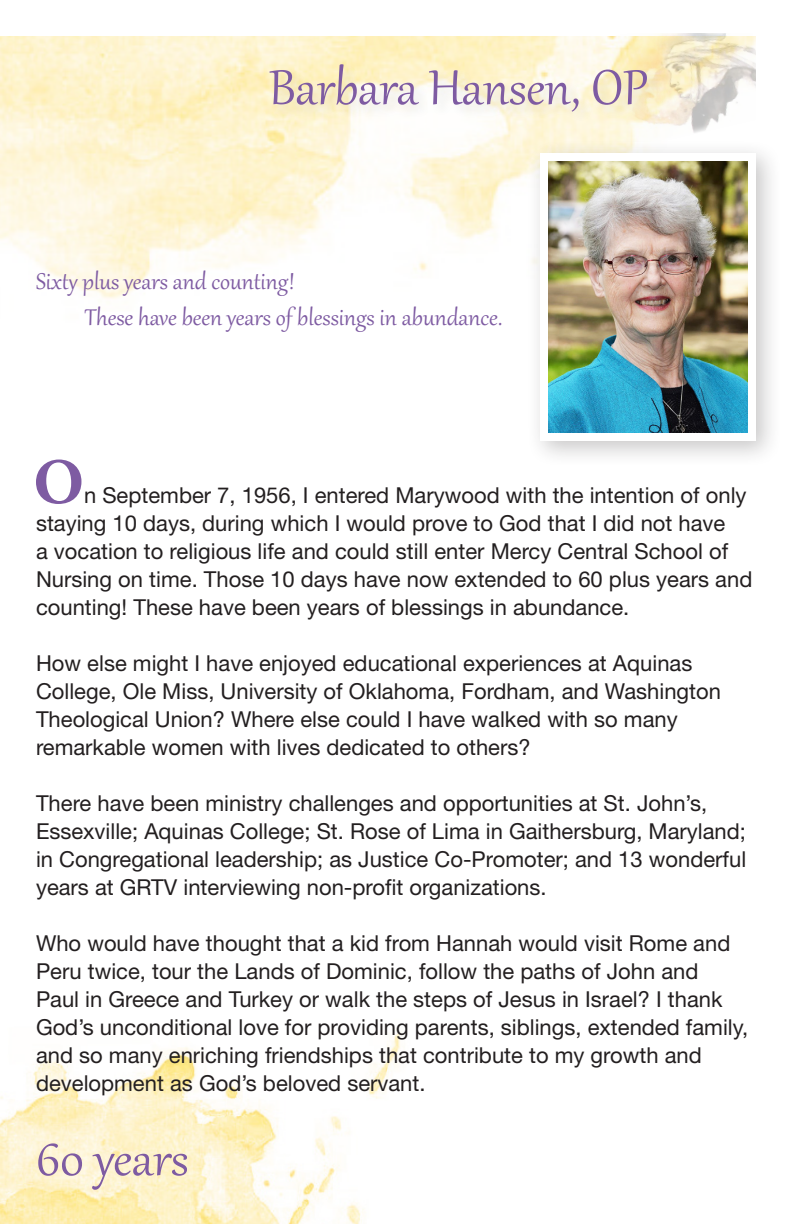
<style>
.page{position:relative;width:792px;height:1224px;background:#fff}
.page>*{position:absolute;margin:0;border:0;box-sizing:border-box;transform-origin:0 0}
.t1{font:700 64.2px "Adobe Garamond Pro";color:#7e5ba2}
.t2{font:60px "Gabriola";color:#7e5ba2}
.t3{font:28px "Gabriola";color:#7e5ba2}
.t4{font:22px/28px "Helvetica Neue LT Std";color:#231f20}
</style>
<div class="page">
<img style="left:0;top:1033px;width:400px;height:191px">
<img style="left:0;top:36px;width:612px;height:263px">
<div style="left:526px;top:139px;width:256px;height:328px;background:#231f20;opacity:.25"></div>
<img style="left:549px;top:162px;width:198px;height:270px">
<div style="left:540px;top:153px;width:216px;height:288px;border:8px solid #fff"></div>
<img style="left:612px;top:34px;width:144px;height:108px">
<div style="left:267px;top:61px;width:396px;height:66px;background:#231f20;opacity:.1"></div>
<p class="t2" style="left:269px;top:48px;width:380px">Barbara Hansen, OP</p>
<p class="t3" style="left:36px;top:263px;width:260px">Sixty plus years and counting!</p>
<p class="t3" style="left:85px;top:299px;width:419px">These have been years of blessings in abundance.</p>
<p class="t1" style="left:33px;top:445px;width:52px">O</p>
<p class="t4" style="left:36px;top:481px;width:718px;text-indent:48px">n September 7, 1956, I entered Marywood with the intention of only staying 10 days, during which I would prove to God that I did not have<br>a vocation to religious life and could still enter Mercy Central School of Nursing on time. Those 10 days have now extended to 60 plus years and counting! These have been years of blessings in abundance.</p>
<p class="t4" style="left:36px;top:649px;width:687px">How else might I have enjoyed educational experiences at Aquinas College, Ole Miss, University of Oklahoma, Fordham, and Washington Theological Union? Where else could I have walked with so many remarkable women with lives dedicated to others?</p>
<p class="t4" style="left:36px;top:789px;width:712px">There have been ministry challenges and opportunities at St. John’s, Essexville; Aquinas College; St. Rose of Lima in Gaithersburg, Maryland; in Congregational leadership; as Justice Co-Promoter; and 13 wonderful years at GRTV interviewing non-profit organizations.</p>
<p class="t4" style="left:36px;top:929px;width:714px">Who would have thought that a kid from Hannah would visit Rome and Peru twice, tour the Lands of Dominic, follow the paths of John and<br>Paul in Greece and Turkey or walk the steps of Jesus in Israel? I thank God’s unconditional love for providing parents, siblings, extended family, and so many enriching friendships that contribute to my growth and development as God’s beloved servant.</p>
<p class="t2" style="left:36px;top:1119px;width:154px">60 years</p>
</div>
